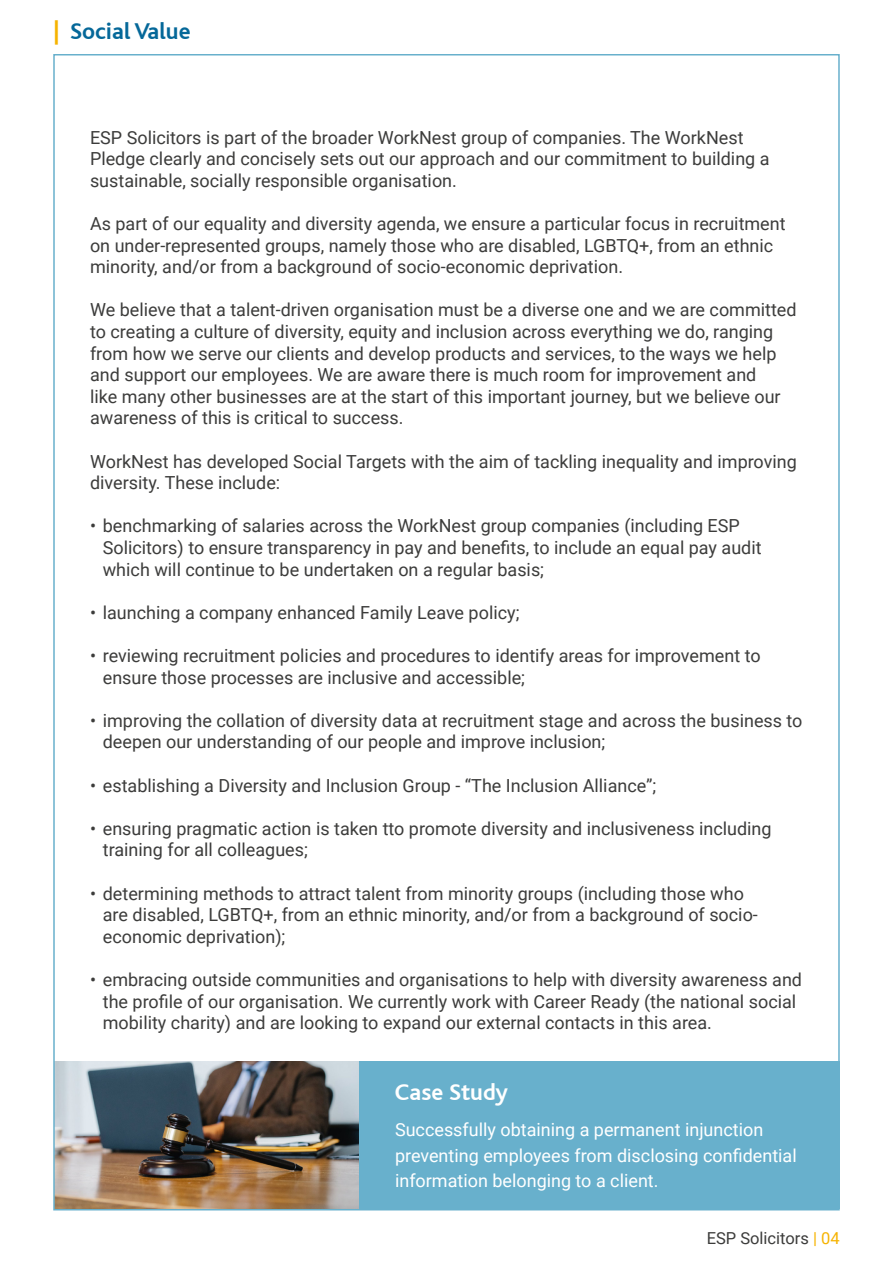
<style>
.page{position:relative;width:893px;height:1263px;background:#fff}
.page>*{position:absolute;margin:0;border:0;box-sizing:border-box;transform-origin:0 0}
.t1{font:700 24px "Bliss";color:#056899}
.t2{font:700 24px "Bliss";color:#fff}
.t3{font:18px/21.6px "Roboto";color:#3c3c3b}
.t4{font:18px/25.5px "Roboto";color:#fff}
.t5{font:16.5px "Roboto";color:#3c3c3b}
.s1{color:#f6b300}
</style>
<div class="page">
<img style="left:56px;top:1061px;width:304px;height:146px">
<div style="left:360px;top:1061px;width:480px;height:148px;background:#68b0cc"></div>
<h1 class="t1" style="left:53px;top:18px;width:139px"><span class="s1">|</span> Social Value</h1>
<p class="t3" style="left:90px;top:126px;width:681px">ESP Solicitors is part of the broader WorkNest group of companies. The WorkNest<br>Pledge clearly and concisely sets out our approach and our commitment to building a sustainable, socially responsible organisation.</p>
<p class="t3" style="left:90px;top:212px;width:697px">As part of our equality and diversity agenda, we ensure a particular focus in recruitment on under-represented groups, namely those who are disabled, LGBTQ+, from an ethnic minority, and/or from a background of socio-economic deprivation.</p>
<p class="t3" style="left:90px;top:298px;width:708px">We believe that a talent-driven organisation must be a diverse one and we are committed to creating a culture of diversity, equity and inclusion across everything we do, ranging from how we serve our clients and develop products and services, to the ways we help and support our employees. We are aware there is much room for improvement and<br>like many other businesses are at the start of this important journey, but we believe our awareness of this is critical to success.</p>
<p class="t3" style="left:90px;top:450px;width:708px">WorkNest has developed Social Targets with the aim of tackling inequality and improving diversity. These include:</p>
<p class="t3" style="left:103px;top:514px;width:660px;text-indent:-13px">• benchmarking of salaries across the WorkNest group companies (including ESP<br>Solicitors) to ensure transparency in pay and benefits, to include an equal pay audit which will continue to be undertaken on a regular basis;</p>
<p class="t3" style="left:90px;top:601px;width:431px">• launching a company enhanced Family Leave policy;</p>
<p class="t3" style="left:103px;top:644px;width:659px;text-indent:-13px">• reviewing recruitment policies and procedures to identify areas for improvement to ensure those processes are inclusive and accessible;</p>
<p class="t3" style="left:103px;top:709px;width:701px;text-indent:-13px">• improving the collation of diversity data at recruitment stage and across the business to deepen our understanding of our people and improve inclusion;</p>
<p class="t3" style="left:90px;top:774px;width:568px">• establishing a Diversity and Inclusion Group - “The Inclusion Alliance”;</p>
<p class="t3" style="left:103px;top:817px;width:670px;text-indent:-13px">• ensuring pragmatic action is taken tto promote diversity and inclusiveness including training for all colleagues;</p>
<p class="t3" style="left:103px;top:882px;width:656px;text-indent:-13px">• determining methods to attract talent from minority groups (including those who are disabled, LGBTQ+, from an ethnic minority, and/or from a background of socio&shy;economic deprivation);</p>
<p class="t3" style="left:103px;top:968px;width:701px;text-indent:-13px">• embracing outside communities and organisations to help with diversity awareness and the profile of our organisation. We currently work with Career Ready (the national social mobility charity) and are looking to expand our external contacts in this area.</p>
<h1 class="t2" style="left:395px;top:1079px;width:115px">Case Study</h1>
<p class="t4" style="left:395px;top:1116px;width:403px">Successfully obtaining a permanent injunction preventing employees from disclosing confidential information belonging to a client.</p>
<p class="t5" style="left:707px;top:1227px;width:134px">ESP Solicitors <span class="s1">| 04</span></p>
</div>
